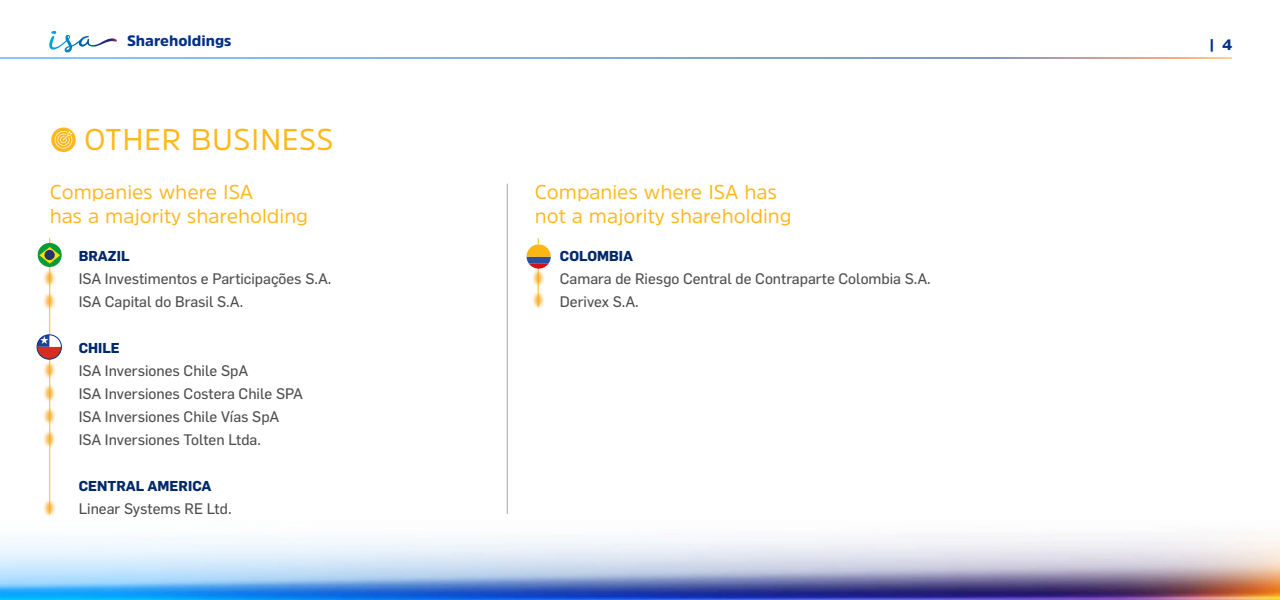
<style>
.page{position:relative;width:1280px;height:600px;background:#fff}
.page>*{position:absolute;margin:0;border:0;box-sizing:border-box;transform-origin:0 0}
.t1{font:30px "Amsi Pro";letter-spacing:.02em;color:#ffb81c}
.t2{font:20px/24px "Amsi Pro";color:#ffb81c}
.t3{font:15px/23px "Flama Basic";color:#4d4d4d}
.t4{font:900 15px "Amsi Pro";color:#003087}
.t5{font:700 14.1px "Flama";color:#00296a}
</style>
<div class="page">
<hr style="left:538px;top:238px;width:1px;height:68px;background:#ffb81c">
<hr style="left:49px;top:238px;width:1px;height:276px;background:#ffb81c">
<svg style="left:38px;top:243px;width:24px;height:24px"></svg>
<div style="left:44px;top:250px;width:11px;height:10px;background:#243468;border-radius:50%"></div>
<svg style="left:37px;top:335px;width:24px;height:24px"></svg>
<img style="left:37px;top:335px;width:24px;height:24px;border-radius:12px">
<div style="left:37px;top:334px;width:25px;height:26px;border:1px solid #003087;border-radius:50%"></div>
<svg style="left:527px;top:244px;width:24px;height:24px"></svg>
<img style="left:527px;top:244px;width:24px;height:25px;border-radius:12px">
<div style="left:531px;top:268px;width:14px;height:19px;background:#f7a313;opacity:.75"></div>
<svg style="left:535px;top:272px;width:6px;height:12px"></svg>
<div style="left:43px;top:268px;width:14px;height:19px;background:#f7a313;opacity:.75"></div>
<svg style="left:46px;top:272px;width:7px;height:12px"></svg>
<div style="left:43px;top:383px;width:14px;height:19px;background:#f7a313;opacity:.75"></div>
<svg style="left:46px;top:387px;width:7px;height:12px"></svg>
<div style="left:43px;top:429px;width:14px;height:19px;background:#f7a313;opacity:.75"></div>
<svg style="left:46px;top:433px;width:7px;height:12px"></svg>
<div style="left:531px;top:290px;width:14px;height:19px;background:#f7a313;opacity:.75"></div>
<svg style="left:535px;top:294px;width:6px;height:12px"></svg>
<div style="left:43px;top:291px;width:14px;height:19px;background:#f7a313;opacity:.75"></div>
<svg style="left:46px;top:295px;width:7px;height:12px"></svg>
<div style="left:43px;top:360px;width:14px;height:19px;background:#f7a313;opacity:.75"></div>
<svg style="left:46px;top:364px;width:7px;height:12px"></svg>
<div style="left:43px;top:406px;width:14px;height:19px;background:#f7a313;opacity:.75"></div>
<svg style="left:46px;top:410px;width:7px;height:12px"></svg>
<div style="left:43px;top:498px;width:14px;height:19px;background:#f7a313;opacity:.75"></div>
<svg style="left:46px;top:502px;width:7px;height:12px"></svg>
<hr style="left:507px;top:184px;width:1px;height:330px;background:#a6a6a6">
<svg style="left:51px;top:128px;width:25px;height:24px"></svg>
<svg style="left:55px;top:131px;width:17px;height:18px"></svg>
<img style="left:0;top:536px;width:1280px;height:63px">
<svg style="left:49px;top:31px;width:68px;height:22px"></svg>
<p class="t4" style="left:127px;top:31px;width:106px">Shareholdings</p>
<p class="t4" style="left:1210px;top:34px;width:24px">| 4</p>
<h1 class="t1" style="left:84px;top:118px;width:251px">OTHER BUSINESS</h1>
<h2 class="t2" style="left:50px;top:179px;width:260px">Companies where ISA<br>has a majority shareholding</h2>
<h2 class="t2" style="left:535px;top:179px;width:258px">Companies where ISA has not a majority shareholding</h2>
<p class="t5" style="left:79px;top:246px;width:52px">BRAZIL</p>
<p class="t3" style="left:79px;top:266px;width:254px">ISA Investimentos e Participações S.A.<br>ISA Capital do Brasil S.A.</p>
<p class="t5" style="left:79px;top:338px;width:43px">CHILE</p>
<p class="t3" style="left:79px;top:358px;width:226px">ISA Inversiones Chile SpA<br>ISA Inversiones Costera Chile SPA<br>ISA Inversiones Chile Vías SpA<br>ISA Inversiones Tolten Ltda.</p>
<p class="t5" style="left:79px;top:476px;width:134px">CENTRAL AMERICA</p>
<p class="t3" style="left:79px;top:496px;width:154px">Linear Systems RE Ltd.</p>
<p class="t5" style="left:560px;top:246px;width:75px">COLOMBIA</p>
<p class="t3" style="left:560px;top:266px;width:372px">Camara de Riesgo Central de Contraparte Colombia S.A.<br>Derivex S.A.</p>
</div>
